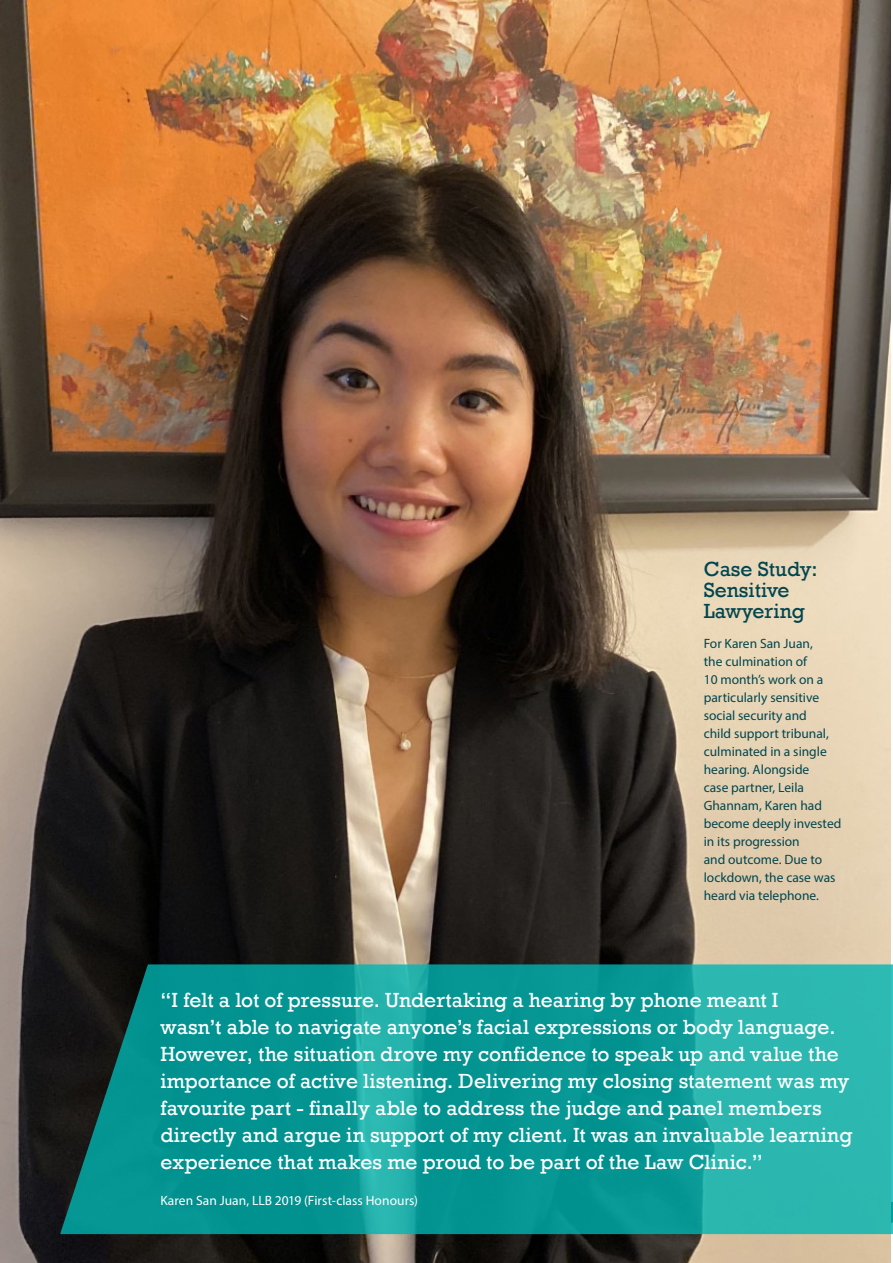
<style>
.page{position:relative;width:893px;height:1263px;background:#fff}
.page>*{position:absolute;margin:0;border:0;box-sizing:border-box;transform-origin:0 0}
.quote{font:21px/27px "Rockwell";color:#fff}
.Body_text{font:21px/21px "Rockwell";color:#004650}
.Body_text-2{font:13.5px/18px "Myriad Pro";color:#004650}
.quote-2{font:13.5px "Myriad Pro";color:#fff}
</style>
<div class="page">
<img style="left:0;top:0;width:891px;height:1263px">
<svg style="left:60px;top:964px;width:833px;height:270px;background:#109793"></svg>
<p class="Body_text" style="left:704px;top:559px;width:115px">Case Study:<br>Sensitive<br>Lawyering</p>
<p class="Body_text-2" style="left:704px;top:634px;width:139px">For Karen San Juan,<br>the culmination of<br>10 month’s work on a particularly sensitive social security and<br>child support tribunal, culminated in a single hearing. Alongside<br>case partner, Leila<br>Ghannam, Karen had become deeply invested in its progression<br>and outcome. Due to lockdown, the case was heard via telephone.</p>
<p class="quote" style="left:160px;top:986px;width:694px">“I felt a lot of pressure. Undertaking a hearing by phone meant I<br>wasn’t able to navigate anyone’s facial expressions or body language.<br>However, the situation drove my confidence to speak up and value the importance of active listening. Delivering my closing statement was my favourite part - finally able to address the judge and panel members directly and argue in support of my client. It was an invaluable learning experience that makes me proud to be part of the Law Clinic.”</p>
<p class="quote-2" style="left:160px;top:1192px;width:259px">Karen San Juan, LLB 2019 (First-class Honours)</p>
</div>
